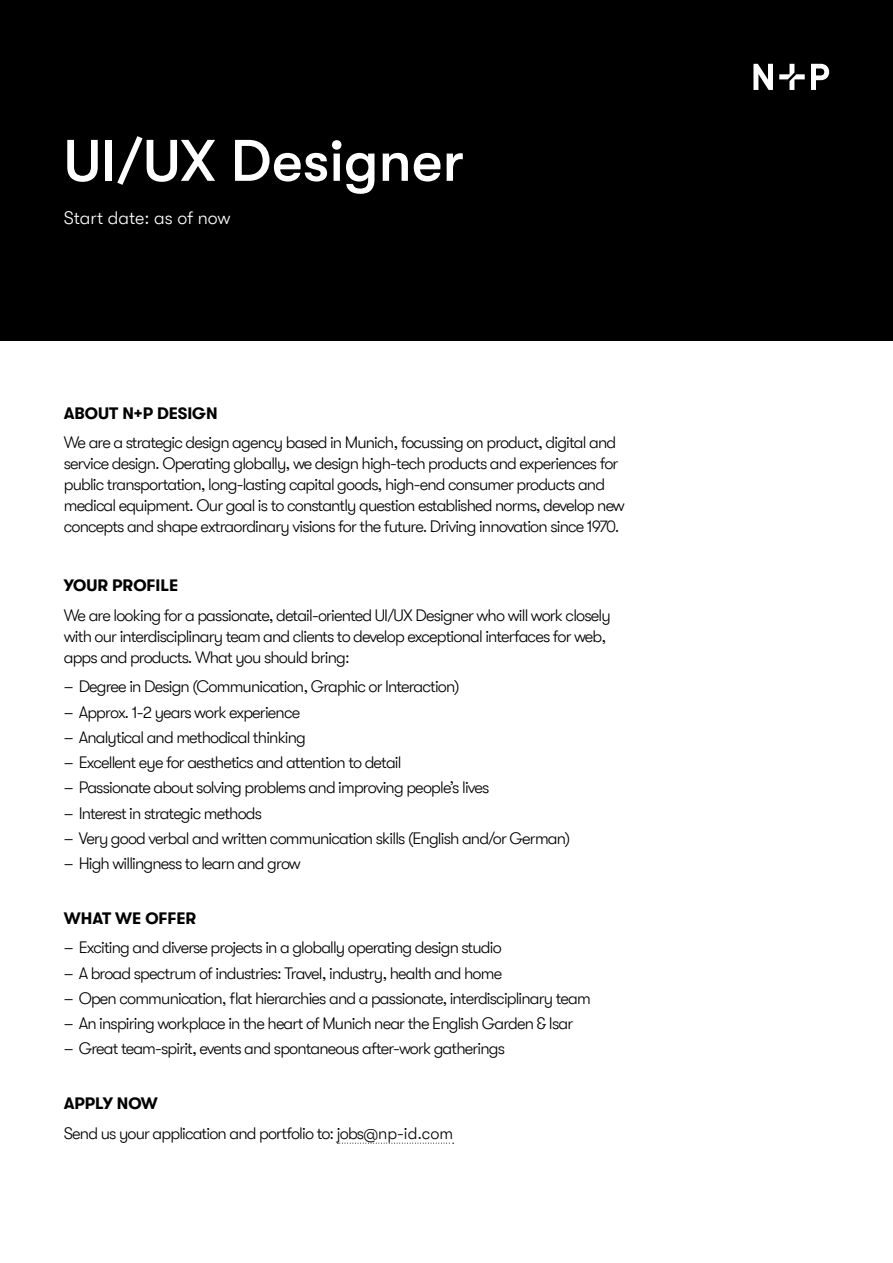
<style>
.page{position:relative;width:893px;height:1263px;background:#fff}
.page>*{position:absolute;margin:0;border:0;box-sizing:border-box;transform-origin:0 0}
.t1{font:500 58.5px "GT Walsheim Pro";color:#fff}
.t2{font:300 18px "GT Walsheim Pro";color:#fff}
.t3{font:300 16.5px/21px "GT Walsheim Pro";letter-spacing:-.05em;color:#000}
.t4{font:700 16.5px "GT Walsheim Pro";color:#000}
</style>
<div class="page">
<div style="left:0;top:0;width:893px;height:340px;background:#000"></div>
<svg style="left:779px;top:64px;width:26px;height:26px"></svg>
<svg style="left:753px;top:64px;width:20px;height:26px"></svg>
<svg style="left:811px;top:64px;width:18px;height:26px"></svg>
<svg style="left:337px;top:1143px;width:117px;height:1px"></svg>
<h1 class="t1" style="left:64px;top:128px;width:402px">UI/UX Designer</h1>
<p class="t2" style="left:64px;top:207px;width:168px">Start date: as of now</p>
<p class="t4" style="left:64px;top:404px;width:153px">ABOUT N+P DESIGN</p>
<p class="t3" style="left:64px;top:432px;width:563px">We are a strategic design agency based in Munich, focussing on product, digital and service design. Operating globally, we design high-tech products and experiences for public transportation, long-lasting capital goods, high-end consumer products and medical equipment. Our goal is to constantly question established norms, develop new concepts and shape extraordinary visions for the future. Driving innovation since 1970.</p>
<p class="t4" style="left:64px;top:576px;width:116px">YOUR PROFILE</p>
<p class="t3" style="left:64px;top:605px;width:548px">We are looking for a passionate, detail-oriented UI/UX Designer who will work closely with our interdisciplinary team and clients to develop exceptional interfaces for web, apps and products. What you should bring:</p>
<p class="t3" style="left:64px;top:676px;width:397px">– Degree in Design (Communication, Graphic or Interaction)</p>
<p class="t3" style="left:64px;top:701px;width:238px">– Approx. 1-2 years work experience</p>
<p class="t3" style="left:64px;top:727px;width:244px">– Analytical and methodical thinking</p>
<p class="t3" style="left:64px;top:752px;width:339px">– Excellent eye for aesthetics and attention to detail</p>
<p class="t3" style="left:64px;top:777px;width:427px">– Passionate about solving problems and improving people’s lives</p>
<p class="t3" style="left:64px;top:802px;width:200px">– Interest in strategic methods</p>
<p class="t3" style="left:64px;top:828px;width:508px">– Very good verbal and written communication skills (English and/or German)</p>
<p class="t3" style="left:64px;top:853px;width:239px">– High willingness to learn and grow</p>
<p class="t4" style="left:64px;top:909px;width:134px">WHAT WE OFFER</p>
<p class="t3" style="left:64px;top:937px;width:439px">– Exciting and diverse projects in a globally operating design studio</p>
<p class="t3" style="left:64px;top:962px;width:440px">– A broad spectrum of industries: Travel, industry, health and home</p>
<p class="t3" style="left:64px;top:988px;width:528px">– Open communication, flat hierarchies and a passionate, interdisciplinary team</p>
<p class="t3" style="left:64px;top:1013px;width:511px">– An inspiring workplace in the heart of Munich near the English Garden &amp; Isar</p>
<p class="t3" style="left:64px;top:1038px;width:443px">– Great team-spirit, events and spontaneous after-work gatherings</p>
<p class="t4" style="left:64px;top:1094px;width:12px">APP</p>
<p class="t4" style="left:95px;top:1094px;width:64px">LY NOW</p>
<p class="t3" style="left:64px;top:1122px;width:391px">Send us your application and portfolio to: jobs@np-id.com</p>
</div>
